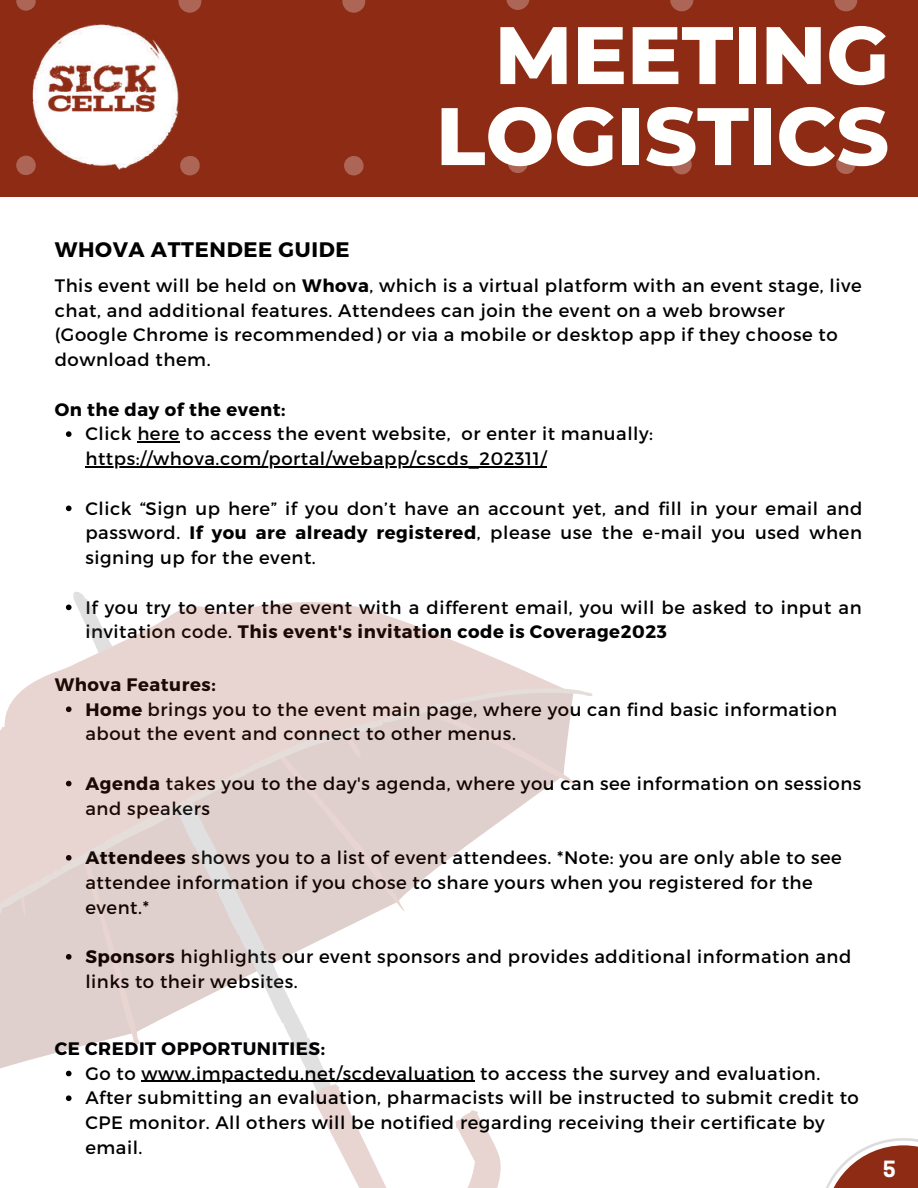
<style>
.page{position:relative;width:918px;height:1188px;background:#fff}
.page>*{position:absolute;margin:0;border:0;box-sizing:border-box;transform-origin:0 0}
.t1{font:800 81.3px/81px "Montserrat";color:#fffffe;text-align:right}
.t2{font:700 21px "Montserrat";letter-spacing:.03em;color:#000}
.t3{font:700 21px "Cooper Hewitt";color:#fff}
.t4{font:18px/24.8px "Montserrat";letter-spacing:.03em;color:#000}
.t5{font:18px/24.8px "Montserrat";letter-spacing:.03em;color:#010103}
.t6{font:700 18px "Montserrat";letter-spacing:.03em;color:#010103}
.t7{font:700 18px "Montserrat";letter-spacing:.03em;color:#000}
.s1{font-weight:700}
</style>
<div class="page">
<div style="left:0;top:0;width:918px;height:196px;background:#8e2b15"></div>
<svg style="left:16px;top:0;width:842px;height:175px"></svg>
<img style="left:25px;top:17px;width:159px;height:158px">
<svg style="left:826px;top:1138px;width:92px;height:50px"></svg>
<svg style="left:66px;top:431px;width:6px;height:6px"></svg>
<hr style="left:137px;top:441px;width:43px;height:2px;background:#000">
<hr style="left:85px;top:466px;width:462px;height:1px;background:#000">
<svg style="left:66px;top:506px;width:6px;height:5px"></svg>
<svg style="left:329px;top:1130px;width:172px;height:58px"></svg>
<svg style="left:65px;top:594px;width:307px;height:17px"></svg>
<svg style="left:0;top:611px;width:487px;height:519px"></svg>
<svg style="left:0;top:646px;width:593px;height:412px"></svg>
<svg style="left:66px;top:1071px;width:6px;height:5px"></svg>
<hr style="left:141px;top:1081px;width:334px;height:1px;background:#000">
<svg style="left:66px;top:1095px;width:6px;height:6px"></svg>
<p class="t2" style="left:55px;top:236px;width:296px">WHOVA ATTENDEE GUIDE</p>
<h1 class="t1" style="left:436px;top:10px;width:455px">MEETING<br>LOGISTICS</h1>
<p class="t5" style="left:55px;top:273px;width:809px">This event will be held on <span class="s1">Whova</span>, which is a virtual platform with an event stage, live chat, and additional features. Attendees can join the event on a web browser (Google Chrome is recommended) or via a mobile or desktop app if they choose to download them.</p>
<p class="t6" style="left:55px;top:398px;width:232px">On the day of the event:</p>
<p class="t4" style="left:85px;top:421px;width:569px">Click here to access the event website, or enter it manually: https://whova.com/portal/webapp/cscds_202311/</p>
<p class="t4" style="left:85px;top:496px;width:779px;text-align:justify">Click “Sign up here” if you don’t have an account yet, and fill in your email and password. <span class="s1">If you are already registered</span>, please use the e-mail you used when signing up for the event.</p>
<p class="t4" style="left:85px;top:595px;width:778px">If you try to enter the event with a different email, you will be asked to input an invitation code. <span class="s1">This event's invitation code is Coverage2023</span></p>
<p class="t7" style="left:55px;top:673px;width:163px">Whova Features:</p>
<p class="t4" style="left:85px;top:697px;width:753px"><span class="s1">Home</span> brings you to the event main page, where you can find basic information about the event and connect to other menus.</p>
<p class="t4" style="left:85px;top:771px;width:777px"><span class="s1">Agenda</span> takes you to the day's agenda, where you can see information on sessions and speakers</p>
<p class="t4" style="left:85px;top:845px;width:758px"><span class="s1">Attendees</span> shows you to a list of event attendees. *Note: you are only able to see attendee information if you chose to share yours when you registered for the event.*</p>
<p class="t4" style="left:85px;top:944px;width:767px"><span class="s1">Sponsors</span> highlights our event sponsors and provides additional information and links to their websites.</p>
<p class="t6" style="left:55px;top:1037px;width:272px">CE CREDIT OPPORTUNITIES:</p>
<p class="t4" style="left:85px;top:1061px;width:775px">Go to www.impactedu.net/scdevaluation to access the survey and evaluation.<br>After submitting an evaluation, pharmacists will be instructed to submit credit to CPE monitor. All others will be notified regarding receiving their certificate by email.</p>
<p class="t3" style="left:883px;top:1157px;width:14px">5</p>
</div>
